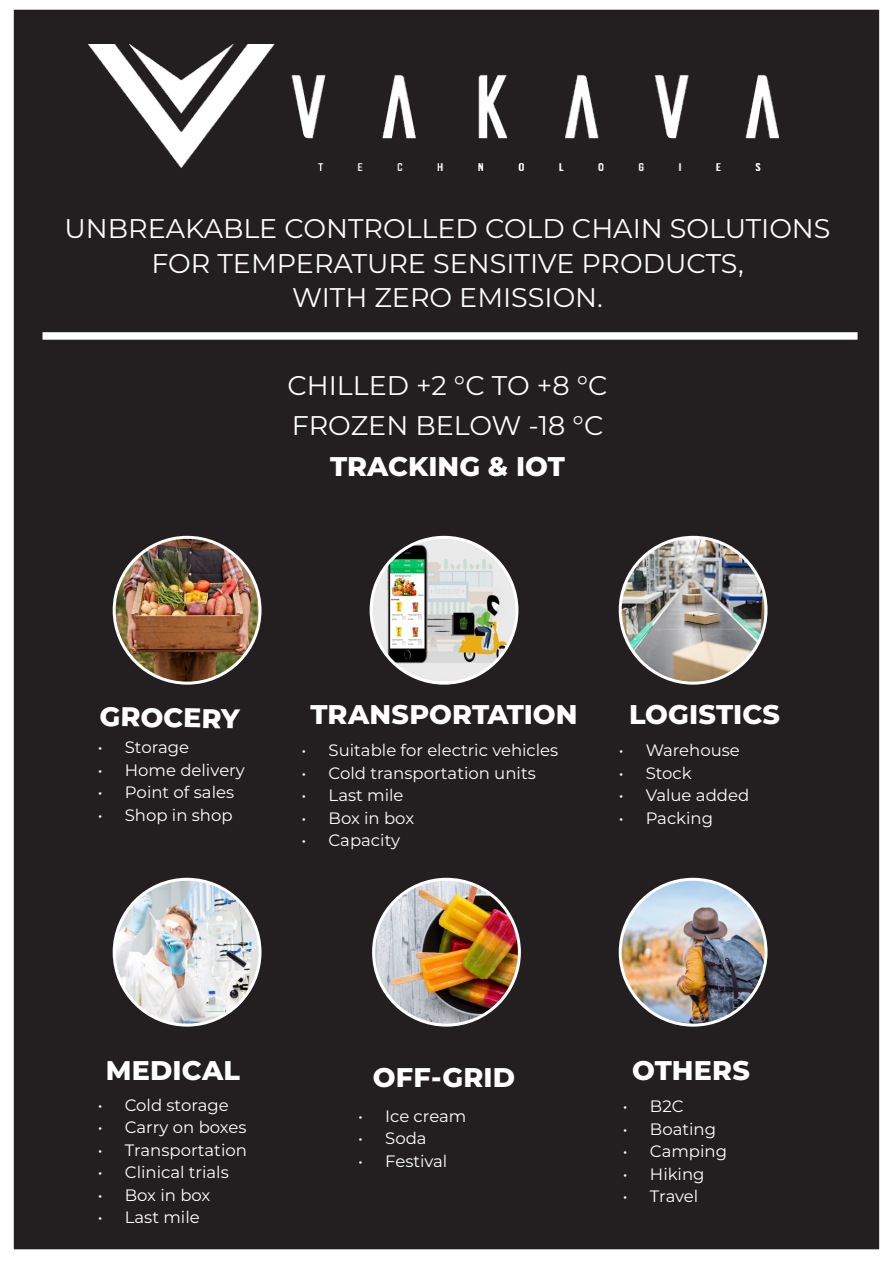
<style>
.page{position:relative;width:893px;height:1263px;background:#fff}
.page>*{position:absolute;margin:0;border:0;box-sizing:border-box;transform-origin:0 0}
.t1{font:27px "Montserrat";color:#fff}
.t2{font:800 27px "Montserrat";letter-spacing:.005em;color:#fff}
.t3{font:16.5px "Montserrat";color:#fff}
</style>
<div class="page">
<div style="left:15px;top:10px;width:863px;height:1238px;background:#231f20"></div>
<div style="left:43px;top:332px;width:814px;height:8px;background:#fff"></div>
<img style="left:88px;top:44px;width:690px;height:126px">
<svg style="left:243px;top:561px;width:128px;height:68px"></svg>
<img style="left:114px;top:537px;width:146px;height:146px;border-radius:73px">
<div style="left:113px;top:536px;width:148px;height:149px;border:3px solid #fff;border-radius:50%"></div>
<img style="left:374px;top:879px;width:145px;height:146px;border-radius:73px">
<div style="left:372px;top:878px;width:149px;height:148px;border:3px solid #fff;border-radius:50%"></div>
<img style="left:620px;top:537px;width:146px;height:146px;border-radius:73px">
<div style="left:619px;top:536px;width:148px;height:149px;border:3px solid #fff;border-radius:50%"></div>
<img style="left:114px;top:879px;width:146px;height:146px;border-radius:73px">
<div style="left:113px;top:878px;width:148px;height:148px;border:3px solid #fff;border-radius:50%"></div>
<img style="left:620px;top:879px;width:146px;height:146px;border-radius:73px">
<div style="left:619px;top:878px;width:148px;height:148px;border:3px solid #fff;border-radius:50%"></div>
<img style="left:371px;top:539px;width:146px;height:143px">
<div style="left:370px;top:536px;width:148px;height:149px;border:3px solid #fff;border-radius:50%"></div>
<p class="t1" style="left:65px;top:210px;width:767px">UNBREAKABLE CONTROLLED COLD CHAIN SOLUTIONS</p>
<p class="t1" style="left:151px;top:245px;width:594px">FOR TEMPERATURE SENSITIVE PRODUCTS,</p>
<p class="t1" style="left:292px;top:279px;width:312px">WITH ZERO EMISSION.</p>
<p class="t1" style="left:287px;top:367px;width:322px">CHILLED +2 °C TO +8 °C</p>
<p class="t1" style="left:292px;top:407px;width:313px">FROZEN BELOW -18 °C</p>
<p class="t2" style="left:330px;top:446px;width:236px">TRACKING &amp; IOT</p>
<p class="t2" style="left:100px;top:697px;width:142px;rotate:1deg">GROCERY</p>
<p class="t2" style="left:310px;top:695px;width:269px">TRANSPORTATION</p>
<p class="t2" style="left:629px;top:695px;width:152px">LOGISTICS</p>
<p class="t3" style="left:98px;top:736px;width:93px">• Storage</p>
<p class="t3" style="left:98px;top:759px;width:149px">• Home delivery</p>
<p class="t3" style="left:98px;top:781px;width:138px">• Point of sales</p>
<p class="t3" style="left:98px;top:804px;width:136px">• Shop in shop</p>
<p class="t3" style="left:302px;top:739px;width:258px">• Suitable for electric vehicles</p>
<p class="t3" style="left:302px;top:761px;width:236px">• Cold transportation units</p>
<p class="t3" style="left:302px;top:784px;width:103px">• Last mile</p>
<p class="t3" style="left:302px;top:806px;width:114px">• Box in box</p>
<p class="t3" style="left:302px;top:829px;width:100px">• Capacity</p>
<p class="t3" style="left:619px;top:739px;width:123px">• Warehouse</p>
<p class="t3" style="left:619px;top:761px;width:74px">• Stock</p>
<p class="t3" style="left:619px;top:784px;width:132px">• Value added</p>
<p class="t3" style="left:619px;top:806px;width:96px">• Packing</p>
<p class="t2" style="left:106px;top:1051px;width:135px">MEDICAL</p>
<p class="t2" style="left:373px;top:1058px;width:144px">OFF-GRID</p>
<p class="t3" style="left:98px;top:1093px;width:133px">• Cold storage</p>
<p class="t3" style="left:98px;top:1116px;width:150px">• Carry on boxes</p>
<p class="t3" style="left:98px;top:1138px;width:151px">• Transportation</p>
<p class="t3" style="left:98px;top:1161px;width:132px">• Clinical trials</p>
<p class="t3" style="left:98px;top:1183px;width:114px">• Box in box</p>
<p class="t3" style="left:98px;top:1206px;width:103px">• Last mile</p>
<p class="t3" style="left:358px;top:1104px;width:110px">• Ice cream</p>
<p class="t3" style="left:358px;top:1127px;width:70px">• Soda</p>
<p class="t3" style="left:358px;top:1149px;width:91px">• Festival</p>
<p class="t2" style="left:632px;top:1051px;width:119px">OTHERS</p>
<p class="t3" style="left:623px;top:1095px;width:62px">• B2C</p>
<p class="t3" style="left:623px;top:1117px;width:95px">• Boating</p>
<p class="t3" style="left:623px;top:1140px;width:106px">• Camping</p>
<p class="t3" style="left:623px;top:1162px;width:83px">• Hiking</p>
<p class="t3" style="left:623px;top:1185px;width:77px">• Travel</p>
</div>
